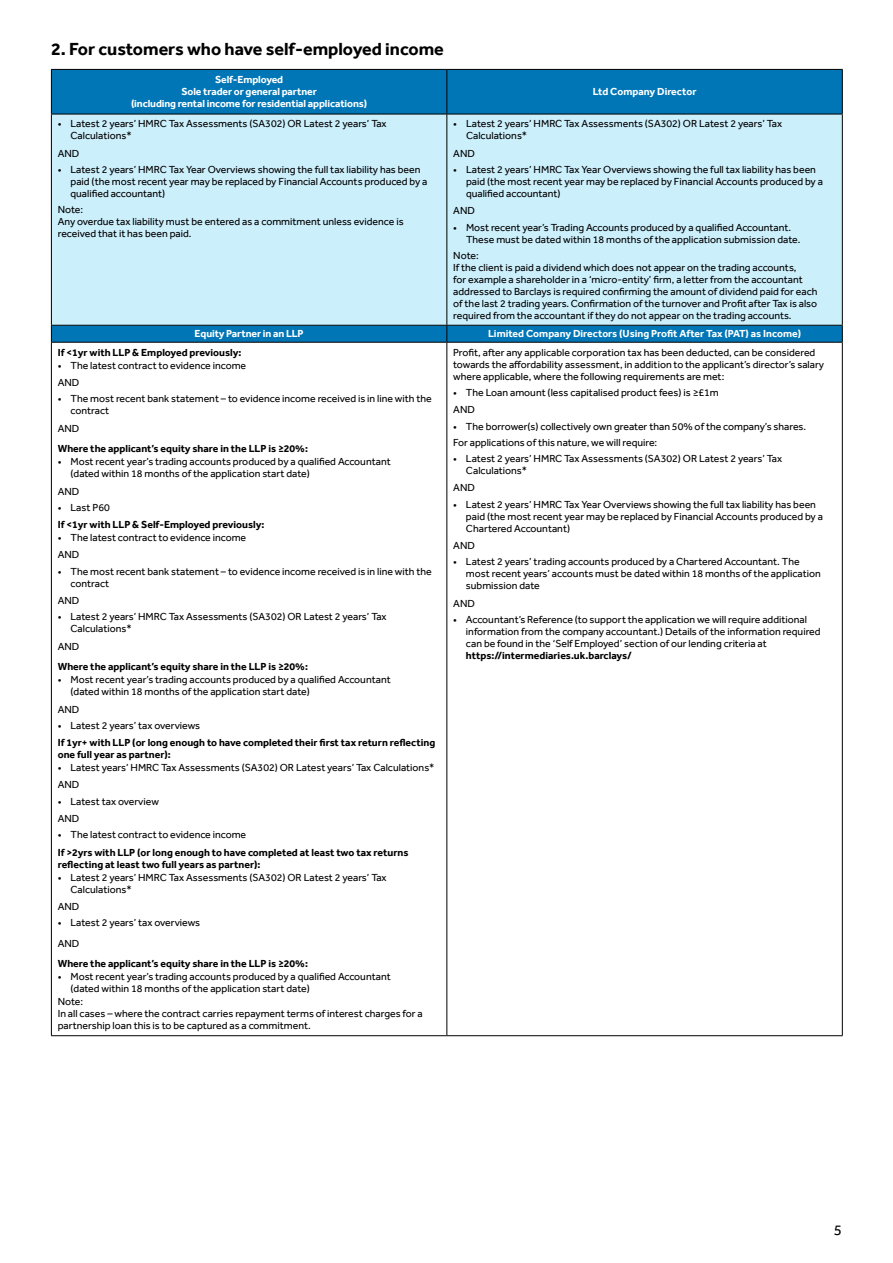
<style>
.page{position:relative;width:893px;height:1263px;background:#fff}
.page>*{position:absolute;margin:0;border:0;box-sizing:border-box;transform-origin:0 0}
.t1{font:700 18px "Barclays Effra";color:#000}
.t2{font:15px "Barclays Effra";color:#000}
.t3{font:10.5px/12px "Barclays Effra";color:#000}
.t4{font:700 10.5px/12px "Barclays Effra";color:#000}
.t5{font:700 10.5px/12px "Barclays Effra";letter-spacing:-.01em;color:#fff;text-align:center}
</style>
<div class="page">
<div style="left:52px;top:70px;width:790px;height:272px;background:#0076b6"></div>
<div style="left:52px;top:115px;width:790px;height:210px;background:#cceffc"></div>
<hr style="left:51px;top:69px;width:396px;height:1px;background:#000">
<hr style="left:51px;top:70px;width:1px;height:44px;background:#000">
<hr style="left:447px;top:69px;width:396px;height:1px;background:#000">
<hr style="left:446px;top:70px;width:1px;height:44px;background:#000">
<hr style="left:842px;top:70px;width:1px;height:44px;background:#000">
<hr style="left:51px;top:114px;width:396px;height:1px;background:#000">
<hr style="left:51px;top:114px;width:1px;height:211px;background:#000">
<hr style="left:447px;top:114px;width:396px;height:1px;background:#000">
<hr style="left:446px;top:114px;width:1px;height:211px;background:#000">
<hr style="left:842px;top:114px;width:1px;height:211px;background:#000">
<hr style="left:51px;top:325px;width:396px;height:1px;background:#000">
<svg style="left:51px;top:326px;width:1px;height:16px"></svg>
<hr style="left:447px;top:325px;width:396px;height:1px;background:#000">
<svg style="left:446px;top:326px;width:1px;height:16px"></svg>
<svg style="left:842px;top:326px;width:1px;height:16px"></svg>
<hr style="left:51px;top:342px;width:396px;height:1px;background:#000">
<hr style="left:51px;top:343px;width:1px;height:692px;background:#000">
<hr style="left:447px;top:342px;width:396px;height:1px;background:#000">
<hr style="left:446px;top:343px;width:1px;height:692px;background:#000">
<hr style="left:842px;top:343px;width:1px;height:692px;background:#000">
<hr style="left:51px;top:1035px;width:396px;height:1px;background:#000">
<hr style="left:447px;top:1035px;width:396px;height:1px;background:#000">
<h1 class="t1" style="left:51px;top:38px;width:394px">2. For customers who have self-employed income</h1>
<p class="t5" style="left:131px;top:74px;width:238px">Self-Employed<br>Sole trader or general partner<br>(including rental income for residential applications)</p>
<p class="t3" style="left:71px;top:118px;width:318px;text-indent:-13px">• Latest 2 years’ HMRC Tax Assessments (SA302) OR Latest 2 years’ Tax<br>Calculations*</p>
<p class="t3" style="left:58px;top:147px;width:23px">AND</p>
<p class="t3" style="left:71px;top:163px;width:358px;text-indent:-13px">• Latest 2 years’ HMRC Tax Year Overviews showing the full tax liability has been paid (the most recent year may be replaced by Financial Accounts produced by a qualified accountant)</p>
<p class="t3" style="left:58px;top:204px;width:347px">Note:<br>Any overdue tax liability must be entered as a commitment unless evidence is received that it has been paid.</p>
<p class="t5" style="left:593px;top:86px;width:105px">Ltd Company Director</p>
<p class="t3" style="left:466px;top:118px;width:318px;text-indent:-13px">• Latest 2 years’ HMRC Tax Assessments (SA302) OR Latest 2 years’ Tax<br>Calculations*</p>
<p class="t3" style="left:453px;top:147px;width:23px">AND</p>
<p class="t3" style="left:466px;top:163px;width:358px;text-indent:-13px">• Latest 2 years’ HMRC Tax Year Overviews showing the full tax liability has been paid (the most recent year may be replaced by Financial Accounts produced by a qualified accountant)</p>
<p class="t3" style="left:453px;top:205px;width:23px">AND</p>
<p class="t3" style="left:466px;top:221px;width:336px;text-indent:-13px">• Most recent year’s Trading Accounts produced by a qualified Accountant.<br>These must be dated within 18 months of the application submission date.</p>
<p class="t3" style="left:453px;top:249px;width:366px">Note:<br>If the client is paid a dividend which does not appear on the trading accounts,<br>for example a shareholder in a ‘micro-entity’ firm, a letter from the accountant addressed to Barclays is required confirming the amount of dividend paid for each of the last 2 trading years. Confirmation of the turnover and Profit after Tax is also required from the accountant if they do not appear on the trading accounts.</p>
<p class="t5" style="left:195px;top:328px;width:110px">Equity Partner in an LLP</p>
<p class="t5" style="left:488px;top:328px;width:314px">Limited Company Directors (Using Profit After Tax (PAT) as Income)</p>
<p class="t4" style="left:58px;top:346px;width:185px">If &lt;1yr with LLP &amp; Employed previously:</p>
<p class="t3" style="left:58px;top:356px;width:190px;line-height:17.2px">• The latest contract to evidence income<br>AND</p>
<p class="t3" style="left:71px;top:393px;width:363px;text-indent:-13px">• The most recent bank statement – to evidence income received is in line with the contract</p>
<p class="t3" style="left:58px;top:422px;width:23px">AND</p>
<p class="t4" style="left:58px;top:442px;width:252px">Where the applicant’s equity share in the LLP is ≥20%:</p>
<p class="t3" style="left:71px;top:456px;width:322px;text-indent:-13px">• Most recent year’s trading accounts produced by a qualified Accountant (dated within 18 months of the application start date)</p>
<p class="t3" style="left:58px;top:485px;width:23px">AND</p>
<p class="t3" style="left:58px;top:501px;width:54px">• Last P60</p>
<p class="t4" style="left:58px;top:518px;width:208px">If &lt;1yr with LLP &amp; Self-Employed previously:</p>
<p class="t3" style="left:58px;top:529px;width:190px;line-height:17.2px">• The latest contract to evidence income<br>AND</p>
<p class="t3" style="left:71px;top:565px;width:363px;text-indent:-13px">• The most recent bank statement – to evidence income received is in line with the contract</p>
<p class="t3" style="left:58px;top:594px;width:23px">AND</p>
<p class="t3" style="left:71px;top:611px;width:318px;text-indent:-13px">• Latest 2 years’ HMRC Tax Assessments (SA302) OR Latest 2 years’ Tax<br>Calculations*</p>
<p class="t3" style="left:58px;top:640px;width:23px">AND</p>
<p class="t4" style="left:58px;top:660px;width:252px">Where the applicant’s equity share in the LLP is ≥20%:</p>
<p class="t3" style="left:71px;top:673px;width:322px;text-indent:-13px">• Most recent year’s trading accounts produced by a qualified Accountant (dated within 18 months of the application start date)</p>
<p class="t3" style="left:58px;top:703px;width:23px">AND</p>
<p class="t3" style="left:58px;top:719px;width:144px">• Latest 2 years’ tax overviews</p>
<p class="t4" style="left:58px;top:736px;width:379px">If 1yr+ with LLP (or long enough to have completed their first tax return reflecting one full year as partner):</p>
<p class="t3" style="left:58px;top:759px;width:378px;line-height:17.2px">• Latest years’ HMRC Tax Assessments (SA302) OR Latest years’ Tax Calculations*<br>AND</p>
<p class="t3" style="left:58px;top:792px;width:103px;line-height:17.2px">• Latest tax overview<br>AND</p>
<p class="t3" style="left:58px;top:829px;width:190px">• The latest contract to evidence income</p>
<p class="t4" style="left:58px;top:846px;width:352px">If &gt;2yrs with LLP (or long enough to have completed at least two tax returns reflecting at least two full years as partner):</p>
<p class="t3" style="left:71px;top:871px;width:318px;text-indent:-13px">• Latest 2 years’ HMRC Tax Assessments (SA302) OR Latest 2 years’ Tax<br>Calculations*</p>
<p class="t3" style="left:58px;top:900px;width:23px">AND</p>
<p class="t3" style="left:58px;top:912px;width:144px;line-height:20.5px">• Latest 2 years’ tax overviews<br>AND</p>
<p class="t4" style="left:58px;top:958px;width:252px">Where the applicant’s equity share in the LLP is ≥20%:</p>
<p class="t3" style="left:71px;top:971px;width:322px;text-indent:-13px">• Most recent year’s trading accounts produced by a qualified Accountant (dated within 18 months of the application start date)</p>
<p class="t3" style="left:58px;top:996px;width:367px">Note:<br>In all cases – where the contract carries repayment terms of interest charges for a partnership loan this is to be captured as a commitment.</p>
<p class="t3" style="left:453px;top:346px;width:372px">Profit, after any applicable corporation tax has been deducted, can be considered towards the affordability assessment, in addition to the applicant’s director’s salary where applicable, where the following requirements are met:</p>
<p class="t3" style="left:453px;top:384px;width:267px;line-height:17.2px">• The Loan amount (less capitalised product fees) is ≥£1m<br>AND</p>
<p class="t3" style="left:453px;top:418px;width:354px;line-height:16.2px">• The borrower(s) collectively own greater than 50% of the company’s shares.<br>For applications of this nature, we will require:</p>
<p class="t3" style="left:466px;top:452px;width:318px;text-indent:-13px">• Latest 2 years’ HMRC Tax Assessments (SA302) OR Latest 2 years’ Tax<br>Calculations*</p>
<p class="t3" style="left:453px;top:482px;width:23px">AND</p>
<p class="t3" style="left:466px;top:498px;width:358px;text-indent:-13px">• Latest 2 years’ HMRC Tax Year Overviews showing the full tax liability has been paid (the most recent year may be replaced by Financial Accounts produced by a<br>Chartered Accountant)</p>
<p class="t3" style="left:453px;top:539px;width:23px">AND</p>
<p class="t3" style="left:466px;top:556px;width:356px;text-indent:-13px">• Latest 2 years’ trading accounts produced by a Chartered Accountant. The most recent years’ accounts must be dated within 18 months of the application submission date</p>
<p class="t3" style="left:453px;top:597px;width:23px">AND</p>
<p class="t3" style="left:466px;top:613px;width:356px;text-indent:-13px">• Accountant’s Reference (to support the application we will require additional information from the company accountant.) Details of the information required can be found in the ‘Self Employed’ section of our lending criteria at</p>
<p class="t4" style="left:466px;top:649px;width:167px">https://intermediaries.uk.barclays/</p>
<h2 class="t2" style="left:834px;top:1221px;width:10px">5</h2>
</div>
